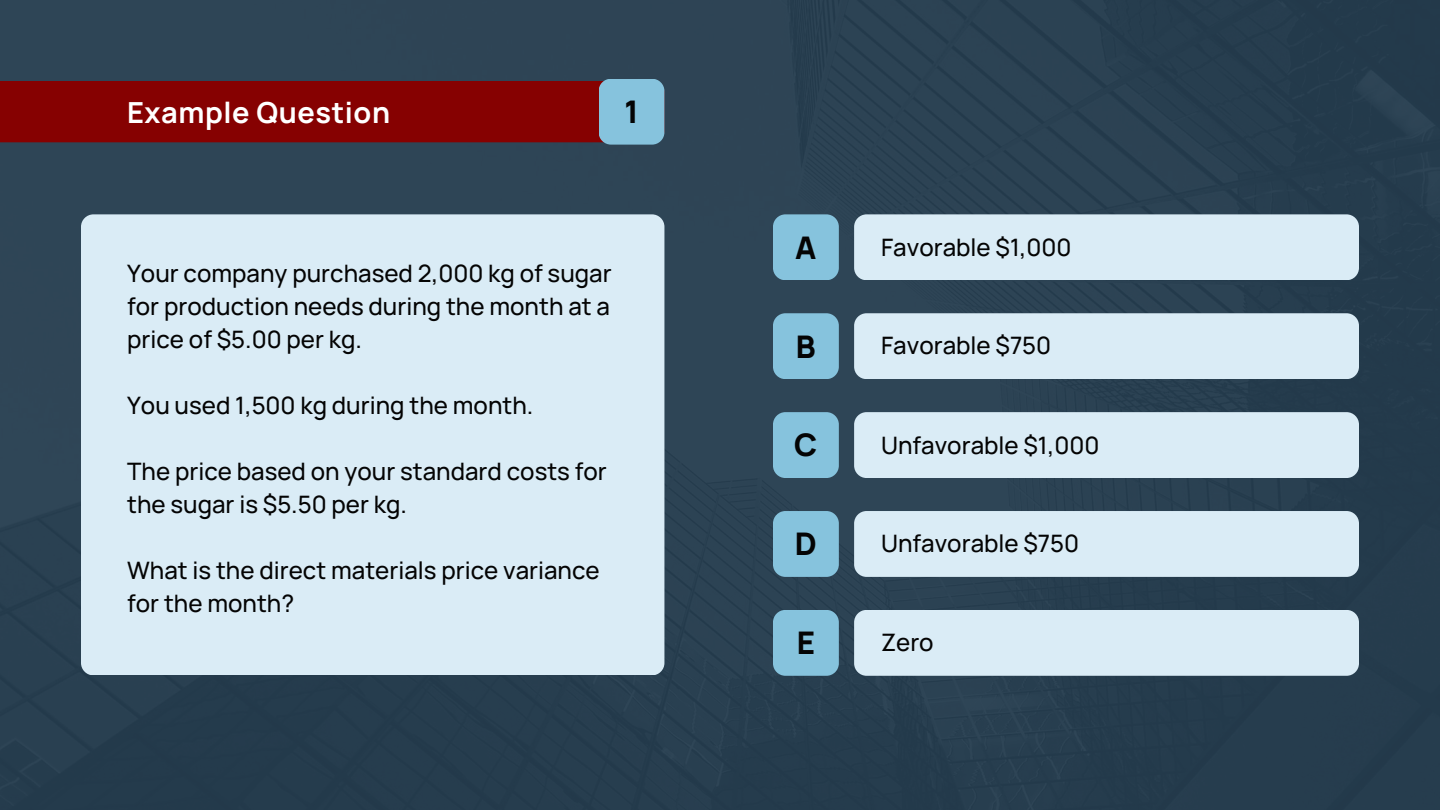
<style>
.page{position:relative;width:1440px;height:810px;background:#253d4f}
.page>*{position:absolute;margin:0;border:0;box-sizing:border-box;transform-origin:0 0}
.t1{font:800 31.1px "Manrope";color:#040404}
.t2{font:700 29px "Manrope";letter-spacing:.02em;color:#fff}
.t3{font:500 24px/33px "Manrope";color:#040404}
</style>
<div class="page">
<div style="left:81px;top:214px;width:583px;height:461px;background:#daecf6;border-radius:12px"></div>
<div style="left:854px;top:214px;width:505px;height:66px;background:#daecf6;border-radius:12px"></div>
<div style="left:773px;top:214px;width:66px;height:66px;background:#86c3dd;border-radius:12px"></div>
<div style="left:773px;top:313px;width:66px;height:66px;background:#86c3dd;border-radius:12px"></div>
<div style="left:773px;top:412px;width:66px;height:66px;background:#86c3dd;border-radius:12px"></div>
<div style="left:773px;top:511px;width:66px;height:66px;background:#86c3dd;border-radius:12px"></div>
<div style="left:854px;top:313px;width:505px;height:66px;background:#daecf6;border-radius:12px"></div>
<div style="left:854px;top:412px;width:505px;height:66px;background:#daecf6;border-radius:12px"></div>
<div style="left:854px;top:511px;width:505px;height:66px;background:#daecf6;border-radius:12px"></div>
<div style="left:773px;top:610px;width:66px;height:66px;background:#86c3dd;border-radius:12px"></div>
<div style="left:854px;top:610px;width:505px;height:66px;background:#daecf6;border-radius:12px"></div>
<div style="left:0;top:81px;width:664px;height:61px;background:#860101"></div>
<div style="left:599px;top:79px;width:65px;height:66px;background:#86c3dd;border-radius:12px"></div>
<p class="t2" style="left:127px;top:92px;width:265px">Example Question</p>
<p class="t1" style="left:624px;top:90px;width:16px">1</p>
<p class="t3" style="left:127px;top:256px;width:486px;text-align:justify">Your company purchased 2,000 kg of sugar for production needs during the month at a price of $5.00 per kg.</p>
<p class="t3" style="left:127px;top:388px;width:408px">You used 1,500 kg during the month.</p>
<p class="t3" style="left:127px;top:454px;width:481px">The price based on your standard costs for the sugar is $5.50 per kg.</p>
<p class="t3" style="left:127px;top:553px;width:474px">What is the direct materials price variance for the month?</p>
<p class="t1" style="left:795px;top:226px;width:23px">A</p>
<p class="t3" style="left:881px;top:231px;width:192px">Favorable $1,000</p>
<p class="t1" style="left:796px;top:324px;width:21px">B</p>
<p class="t3" style="left:881px;top:328px;width:172px">Favorable $750</p>
<p class="t1" style="left:794px;top:423px;width:25px">C</p>
<p class="t3" style="left:881px;top:428px;width:220px">Unfavorable $1,000</p>
<p class="t1" style="left:795px;top:522px;width:24px">D</p>
<p class="t3" style="left:881px;top:526px;width:200px">Unfavorable $750</p>
<p class="t1" style="left:797px;top:621px;width:20px">E</p>
<p class="t3" style="left:881px;top:626px;width:54px">Zero</p>
</div>
